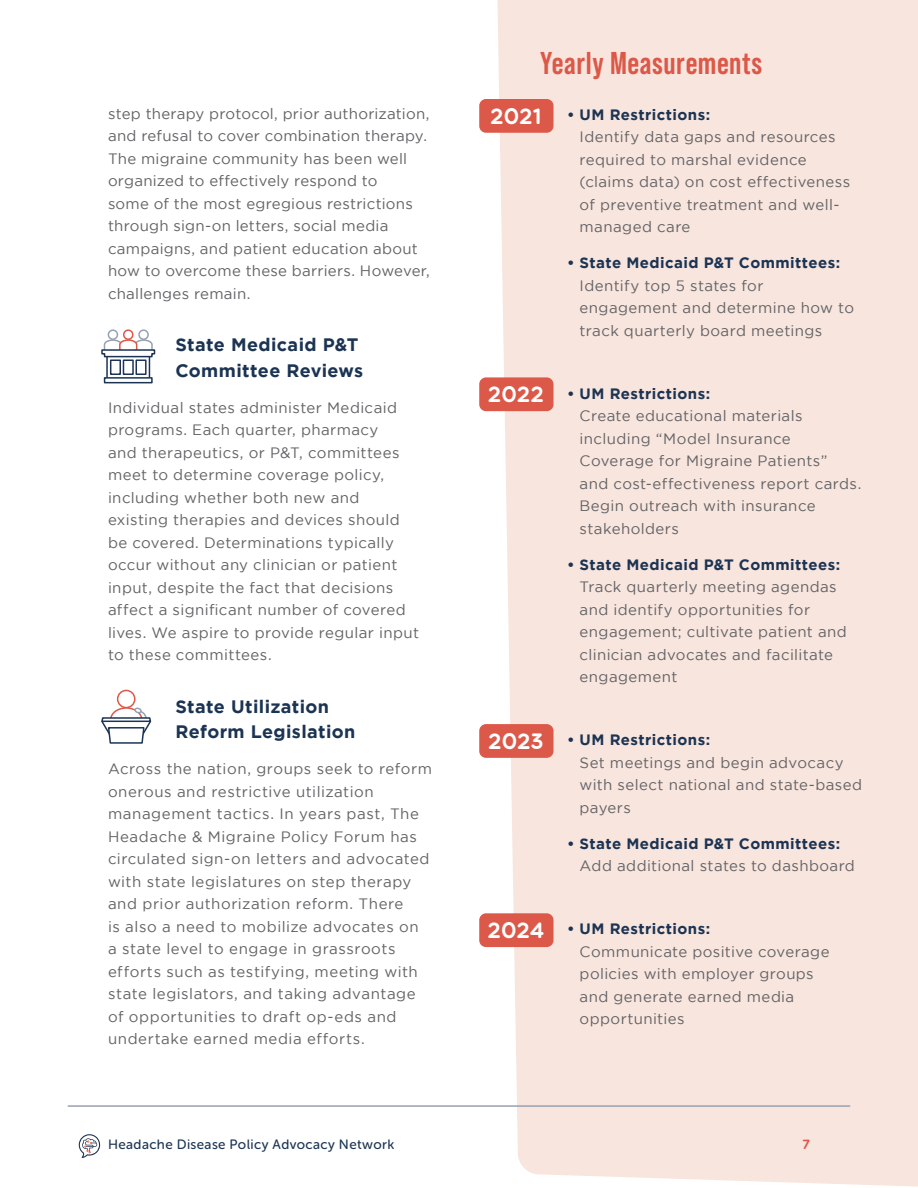
<style>
.page{position:relative;width:918px;height:1188px;background:#fff}
.page>*{position:absolute;margin:0;border:0;box-sizing:border-box;transform-origin:0 0}
.Body_Copy_-_3{font:700 31.5px "Bebas Neue Pro";letter-spacing:.02em;color:#dc5848}
.Body_Copy_-_3-2{font:22.5px "Multicolore";letter-spacing:.015em;color:#fff}
.Body_Copy_-_3-3{font:700 18px/25.5px "Gotham";letter-spacing:.02em;color:#1c3453}
.Body_Copy_-_3-4{font:15px/22.5px "Gotham";letter-spacing:.03em;color:#636366}
.Body_Copy_-_3-5{font:13.5px "Museo Sans Rounded 500";letter-spacing:.03em;color:#1c3453}
.Body_Copy_-_3-6{font:13.5px "Multicolore";color:#dc5848}
.s1{font-weight:700;color:#1c3453}
</style>
<div class="page">
<div style="left:497px;top:0;width:421px;height:1187px;background:#f8e5de"></div>
<div style="left:479px;top:99px;width:75px;height:34px;background:#dc5848;border-radius:7px"></div>
<div style="left:479px;top:377px;width:75px;height:34px;background:#dc5848;border-radius:7px"></div>
<div style="left:479px;top:724px;width:75px;height:34px;background:#dc5848;border-radius:7px"></div>
<div style="left:479px;top:913px;width:75px;height:34px;background:#dc5848;border-radius:7px"></div>
<div style="left:117px;top:690px;width:19px;height:18px;border:2px solid #dc5848;border-radius:50%"></div>
<svg style="left:101px;top:706px;width:51px;height:38px"></svg>
<svg style="left:106px;top:358px;width:44px;height:19px"></svg>
<div style="left:123px;top:329px;width:11px;height:11px;border:2px solid #dc5848;border-radius:50%"></div>
<div style="left:108px;top:329px;width:10px;height:11px;border:2px solid #98a1b1;border-radius:50%"></div>
<div style="left:138px;top:329px;width:11px;height:11px;border:2px solid #98a1b1;border-radius:50%"></div>
<svg style="left:101px;top:339px;width:55px;height:19px"></svg>
<svg style="left:104px;top:377px;width:49px;height:6px"></svg>
<div style="left:123px;top:359px;width:11px;height:16px;background:#fff;border:2px solid #1c3453"></div>
<div style="left:110px;top:359px;width:11px;height:16px;background:#fff;border:2px solid #1c3453"></div>
<div style="left:136px;top:359px;width:11px;height:16px;background:#fff;border:2px solid #1c3453"></div>
<svg style="left:79px;top:1134px;width:21px;height:24px"></svg>
<hr style="left:68px;top:1105px;width:782px;height:2px;background:#98a1b1">
<p class="Body_Copy_-_3-4" style="left:108px;top:102px;width:323px">step therapy protocol, prior authorization, and refusal to cover combination therapy.<br>The migraine community has been well organized to effectively respond to<br>some of the most egregious restrictions through sign-on letters, social media campaigns, and patient education about how to overcome these barriers. However, challenges remain.</p>
<p class="Body_Copy_-_3-3" style="left:176px;top:332px;width:189px">State Medicaid P&amp;T<br>Committee Reviews</p>
<p class="Body_Copy_-_3-4" style="left:108px;top:396px;width:313px">Individual states administer Medicaid programs. Each quarter, pharmacy<br>and therapeutics, or P&amp;T, committees meet to determine coverage policy, including whether both new and existing therapies and devices should be covered. Determinations typically occur without any clinician or patient input, despite the fact that decisions affect a significant number of covered lives. We aspire to provide regular input to these committees.</p>
<p class="Body_Copy_-_3-3" style="left:176px;top:693px;width:181px">State Utilization<br>Reform Legislation</p>
<p class="Body_Copy_-_3-4" style="left:108px;top:758px;width:325px">Across the nation, groups seek to reform onerous and restrictive utilization management tactics. In years past, The Headache &amp; Migraine Policy Forum has circulated sign-on letters and advocated with state legislatures on step therapy and prior authorization reform. There<br>is also a need to mobilize advocates on<br>a state level to engage in grassroots efforts such as testifying, meeting with state legislators, and taking advantage of opportunities to draft op-eds and undertake earned media efforts.</p>
<p class="Body_Copy_-_3" style="left:540px;top:45px;width:224px">Yearly Measurements</p>
<p class="Body_Copy_-_3-2" style="left:491px;top:102px;width:52px">2021</p>
<p class="Body_Copy_-_3-4" style="left:580px;top:103px;width:272px;text-indent:-13px"><span class="s1">• UM Restrictions:<br></span>Identify data gaps and resources required to marshal evidence (claims data) on cost effectiveness of preventive treatment and well&shy;managed care</p>
<p class="Body_Copy_-_3-4" style="left:580px;top:252px;width:276px;text-indent:-13px"><span class="s1">• State Medicaid P&amp;T Committees:<br></span>Identify top 5 states for engagement and determine how to track quarterly board meetings</p>
<p class="Body_Copy_-_3-2" style="left:488px;top:381px;width:57px">2022</p>
<p class="Body_Copy_-_3-4" style="left:580px;top:382px;width:281px;text-indent:-13px"><span class="s1">• UM Restrictions:<br></span>Create educational materials including “Model Insurance<br>Coverage for Migraine Patients” and cost-effectiveness report cards.<br>Begin outreach with insurance stakeholders</p>
<p class="Body_Copy_-_3-4" style="left:580px;top:553px;width:269px;text-indent:-13px"><span class="s1">• State Medicaid P&amp;T Committees:<br></span>Track quarterly meeting agendas and identify opportunities for engagement; cultivate patient and clinician advocates and facilitate engagement</p>
<p class="Body_Copy_-_3-2" style="left:488px;top:727px;width:57px">2023</p>
<p class="Body_Copy_-_3-4" style="left:580px;top:729px;width:284px;text-indent:-13px"><span class="s1">• UM Restrictions:<br></span>Set meetings and begin advocacy with select national and state-based payers</p>
<p class="Body_Copy_-_3-4" style="left:580px;top:832px;width:277px;text-indent:-13px"><span class="s1">• State Medicaid P&amp;T Committees:<br></span>Add additional states to dashboard</p>
<p class="Body_Copy_-_3-2" style="left:488px;top:916px;width:58px">2024</p>
<p class="Body_Copy_-_3-4" style="left:580px;top:918px;width:252px;text-indent:-13px"><span class="s1">• UM Restrictions:<br></span>Communicate positive coverage policies with employer groups and generate earned media opportunities</p>
<p class="Body_Copy_-_3-5" style="left:108px;top:1137px;width:288px">Headache Disease Policy Advocacy Network</p>
<p class="Body_Copy_-_3-6" style="left:803px;top:1136px;width:9px">7</p>
</div>
